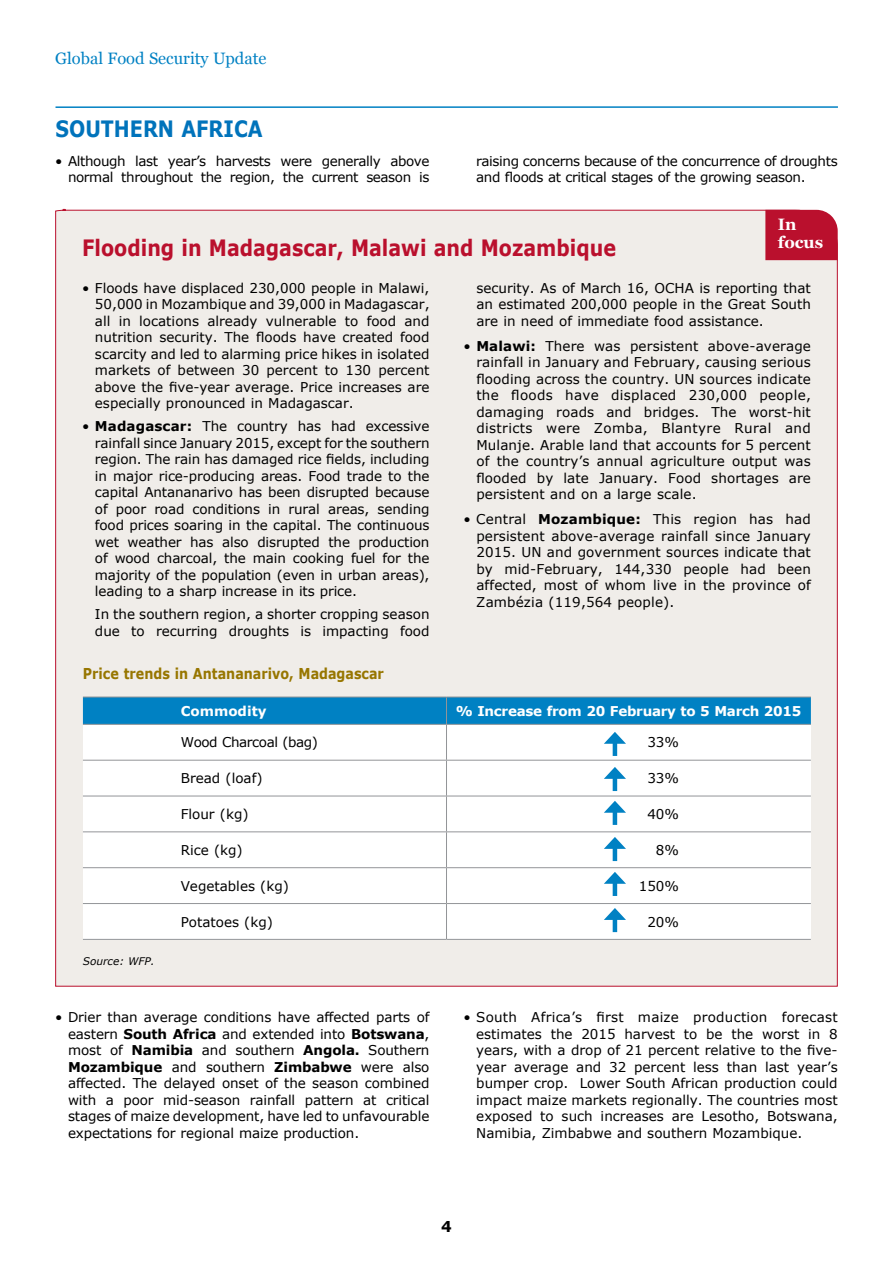
<style>
.page{position:relative;width:893px;height:1263px;background:#fff}
.page>*{position:absolute;margin:0;border:0;box-sizing:border-box;transform-origin:0 0}
.t1{font:700 22.5px "Verdana";color:#ba102d;scale:.85 1}
.t2{font:700 22.5px "Verdana";color:#0073bb;scale:.85 1}
.t3{font:16.5px "Georgia";color:#0081c3}
.t4{font:700 16.5px/18px "Georgia";color:#fff}
.t5{font:700 15px "Verdana";color:#977600;scale:.85 1}
.t6{font:700 15px "Verdana";color:#000}
.t7{font:13.5px/16.5px "Verdana";color:#000;text-align:justify}
.t8{font:13.5px/16.5px "Verdana";letter-spacing:-.03em;color:#000;text-align:right}
.t9{font:700 13.5px "Verdana";letter-spacing:-.02em;color:#fff}
.t10{font:italic 10.5px "Verdana";color:#000}
.s1{font-weight:700}
</style>
<div class="page">
<div style="left:55px;top:209px;width:783px;height:778px;background:#f0ede9"></div>
<div style="left:83px;top:710px;width:728px;height:230px;background:#fff"></div>
<hr style="left:56px;top:106px;width:782px;height:2px;background:#0081c3">
<div style="left:765px;top:210px;width:73px;height:50px;background:#ba102d"></div>
<hr style="left:613px;top:740px;width:4px;height:16px;background:#0081c3">
<svg style="left:604px;top:732px;width:22px;height:12px"></svg>
<hr style="left:613px;top:808px;width:4px;height:17px;background:#0081c3">
<svg style="left:604px;top:801px;width:22px;height:12px"></svg>
<hr style="left:613px;top:880px;width:4px;height:16px;background:#0081c3">
<svg style="left:604px;top:872px;width:22px;height:12px"></svg>
<hr style="left:613px;top:775px;width:4px;height:16px;background:#0081c3">
<svg style="left:604px;top:767px;width:22px;height:12px"></svg>
<hr style="left:613px;top:845px;width:4px;height:16px;background:#0081c3">
<svg style="left:604px;top:837px;width:22px;height:12px"></svg>
<hr style="left:613px;top:916px;width:4px;height:16px;background:#0081c3">
<svg style="left:604px;top:908px;width:22px;height:12px"></svg>
<svg style="left:83px;top:697px;width:728px;height:27px;background:#0381c1"></svg>
<hr style="left:83px;top:724px;width:363px;height:1px;background:#939598">
<hr style="left:446px;top:724px;width:365px;height:1px;background:#939598">
<hr style="left:446px;top:725px;width:1px;height:35px;background:#939598">
<hr style="left:83px;top:760px;width:363px;height:1px;background:#939598">
<hr style="left:446px;top:760px;width:365px;height:1px;background:#939598">
<hr style="left:446px;top:760px;width:1px;height:36px;background:#939598">
<hr style="left:83px;top:796px;width:363px;height:1px;background:#939598">
<hr style="left:446px;top:796px;width:365px;height:1px;background:#939598">
<hr style="left:446px;top:796px;width:1px;height:35px;background:#939598">
<hr style="left:83px;top:831px;width:363px;height:1px;background:#939598">
<hr style="left:446px;top:831px;width:365px;height:1px;background:#939598">
<hr style="left:446px;top:832px;width:1px;height:35px;background:#939598">
<hr style="left:83px;top:867px;width:363px;height:1px;background:#939598">
<hr style="left:446px;top:867px;width:365px;height:1px;background:#939598">
<hr style="left:446px;top:868px;width:1px;height:35px;background:#939598">
<hr style="left:83px;top:903px;width:363px;height:1px;background:#939598">
<hr style="left:446px;top:903px;width:365px;height:1px;background:#939598">
<hr style="left:446px;top:904px;width:1px;height:35px;background:#939598">
<hr style="left:83px;top:939px;width:363px;height:1px;background:#939598">
<hr style="left:446px;top:939px;width:365px;height:1px;background:#939598">
<p class="t3" style="left:55px;top:46px;width:213px">Global Food Security Update</p>
<h1 class="t2" style="left:56px;top:113px;width:197px">South ern Africa</h1>
<p class="t8" style="left:55px;top:152px;width:376px">• Although last year’s harvests were generally above normal throughout the region, the current season is</p>
<p class="t8" style="left:476px;top:152px;width:363px;text-align:left">raising concerns because of the concurrence of droughts and floods at critical stages of the growing season.</p>
<h1 class="t1" style="left:82px;top:232px;width:629px">Flooding in Madagascar, Malawi and Mozambique</h1>
<p class="t4" style="left:778px;top:215px;width:47px">In focus</p>
<p class="t7" style="left:95px;top:279px;width:336px;text-indent:-13px">• Floods have displaced 230,000 people in Malawi, 50,000 in Mozambique and 39,000 in Madagascar, all in locations already vulnerable to food and nutrition security. The floods have created food scarcity and led to alarming price hikes in isolated markets of between 30 percent to 130 percent above the five-year average. Price increases are especially pronounced in Madagascar.</p>
<p class="t7" style="left:95px;top:418px;width:336px;text-indent:-13px">• <span class="s1">Madagascar:</span> The country has had excessive rainfall since January 2015, except for the southern region. The rain has damaged rice fields, including in major rice-producing areas. Food trade to the capital Antananarivo has been disrupted because of poor road conditions in rural areas, sending food prices soaring in the capital. The continuous wet weather has also disrupted the production of wood charcoal, the main cooking fuel for the majority of the population (even in urban areas), leading to a sharp increase in its price.</p>
<p class="t7" style="left:95px;top:606px;width:336px">In the southern region, a shorter cropping season due to recurring droughts is impacting food</p>
<p class="t5" style="left:83px;top:663px;width:356px">Price trends in Antananarivo, Madagascar</p>
<p class="t7" style="left:476px;top:279px;width:336px">security. As of March 16, OCHA is reporting that an estimated 200,000 people in the Great South are in need of immediate food assistance.</p>
<p class="t7" style="left:476px;top:337px;width:336px;text-indent:-13px">• <span class="s1">Malawi:</span> There was persistent above-average rainfall in January and February, causing serious flooding across the country. UN sources indicate the floods have displaced 230,000 people, damaging roads and bridges. The worst-hit districts were Zomba, Blantyre Rural and Mulanje. Arable land that accounts for 5 percent of the country’s annual agriculture output was flooded by late January. Food shortages are persistent and on a large scale.</p>
<p class="t7" style="left:476px;top:511px;width:336px;text-indent:-13px">• Central <span class="s1">Mozambique:</span> This region has had persistent above-average rainfall since January 2015. UN and government sources indicate that by mid-February, 144,330 people had been affected, most of whom live in the province of Zambézia (119,564 people).</p>
<p class="t10" style="left:83px;top:954px;width:73px">Source: WFP.</p>
<p class="t9" style="left:181px;top:701px;width:87px">Commodity</p>
<p class="t9" style="left:456px;top:701px;width:347px">% Increase from 20 February to 5 March 2015</p>
<p class="t8" style="left:181px;top:734px;width:139px">Wood Charcoal (bag)</p>
<p class="t7" style="left:647px;top:734px;width:33px">33%</p>
<p class="t7" style="left:181px;top:770px;width:83px">Bread (loaf)</p>
<p class="t7" style="left:647px;top:770px;width:33px">33%</p>
<p class="t7" style="left:181px;top:806px;width:69px">Flour (kg)</p>
<p class="t7" style="left:647px;top:806px;width:33px">40%</p>
<p class="t7" style="left:181px;top:842px;width:64px">Rice (kg)</p>
<p class="t7" style="left:656px;top:842px;width:25px">8%</p>
<p class="t7" style="left:181px;top:877px;width:110px">Vegetables (kg)</p>
<p class="t7" style="left:639px;top:877px;width:42px">150%</p>
<p class="t7" style="left:181px;top:913px;width:94px">Potatoes (kg)</p>
<p class="t7" style="left:647px;top:913px;width:33px">20%</p>
<p class="t7" style="left:68px;top:1009px;width:363px;text-indent:-13px">• Drier than average conditions have affected parts of eastern <span class="s1">South Africa</span> and extended into <span class="s1">Botswana</span>, most of <span class="s1">Namibia</span> and southern <span class="s1">Angola.</span> Southern <span class="s1">Mozambique</span> and southern <span class="s1">Zimbabwe</span> were also affected. The delayed onset of the season combined with a poor mid-season rainfall pattern at critical stages of maize development, have led to unfavourable expectations for regional maize production.</p>
<p class="t7" style="left:476px;top:1009px;width:363px;text-indent:-13px">• South Africa’s first maize production forecast estimates the 2015 harvest to be the worst in 8 years, with a drop of 21 percent relative to the five&shy;year average and 32 percent less than last year’s bumper crop. Lower South African production could impact maize markets regionally. The countries most exposed to such increases are Lesotho, Botswana, Namibia, Zimbabwe and southern Mozambique.</p>
<p class="t6" style="left:441px;top:1216px;width:12px">4</p>
</div>
